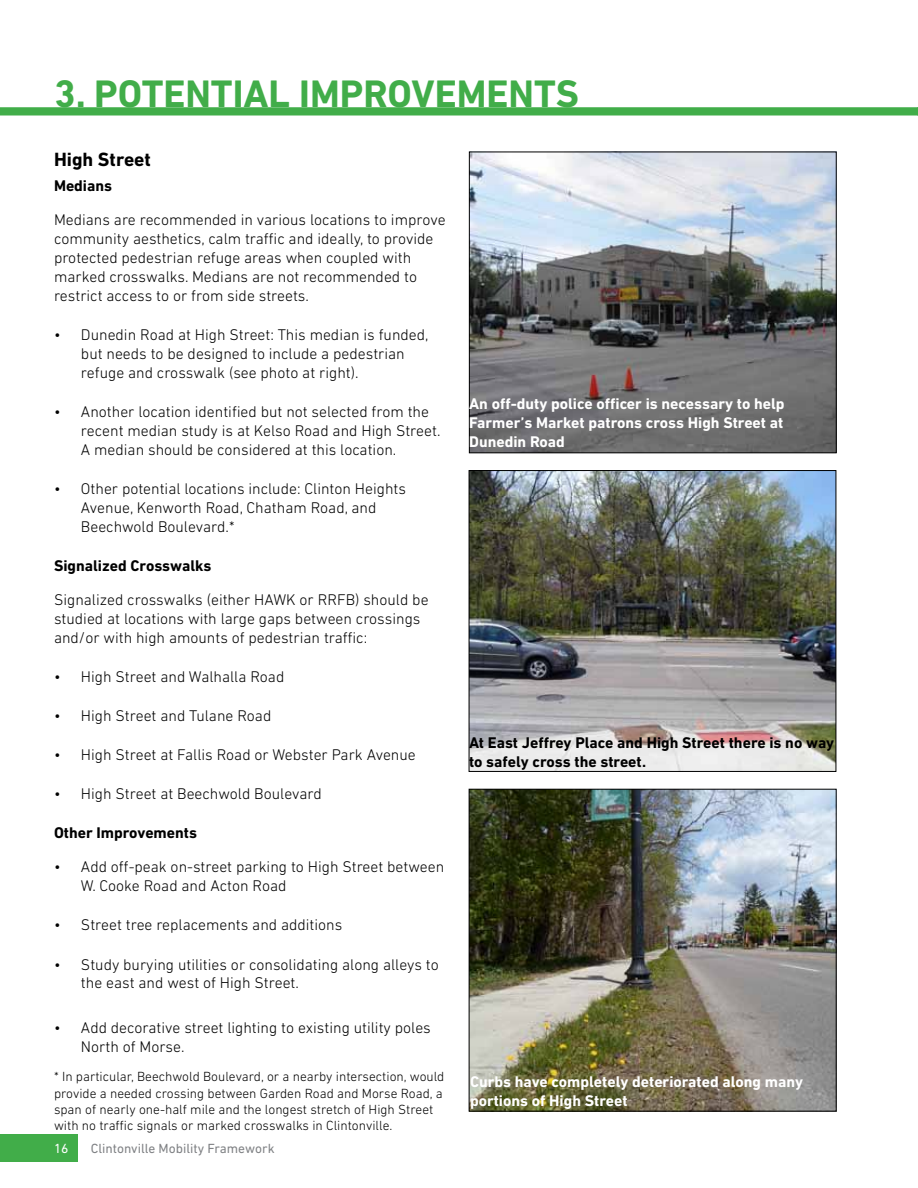
<style>
.page{position:relative;width:918px;height:1188px;background:#fff}
.page>*{position:absolute;margin:0;border:0;box-sizing:border-box;transform-origin:0 0}
.t1{font:700 39px "DIN Next LT Pro";color:#41ad49}
.t2{font:700 19.5px "DIN Next LT Pro";color:#000}
.t3{font:300 15.75px/18.9px "DIN Next LT Pro";color:#000}
.t4{font:700 15.75px/18.9px "DIN Next LT Pro";color:#fff;text-align:justify}
.t5{font:700 15.75px/18.9px "DIN Next LT Pro";color:#000}
.t6{font:300 13.5px/16.2px "DIN Next LT Pro";color:#000}
.t7{font:13.5px "DIN Next LT Pro";color:#808285}
.t8{font:13.5px "DIN Next LT Pro";color:#fff}
</style>
<div class="page">
<div style="left:0;top:1134px;width:78px;height:28px;background:#41ad49"></div>
<div style="left:0;top:108px;width:918px;height:7px;background:#41ad49"></div>
<div style="left:0;top:107px;width:918px;height:9px;border:2px solid #41ad49"></div>
<img style="left:471px;top:472px;width:363px;height:298px">
<div style="left:469px;top:470px;width:367px;height:302px;border:1px solid #000"></div>
<img style="left:471px;top:791px;width:363px;height:318px">
<div style="left:469px;top:789px;width:367px;height:322px;border:1px solid #000"></div>
<img style="left:471px;top:154px;width:363px;height:297px">
<div style="left:469px;top:152px;width:367px;height:301px;border:1px solid #000"></div>
<h1 class="t1" style="left:54px;top:70px;width:527px">3. POTENTIAL IMPROVEMENTS</h1>
<p class="t2" style="left:54px;top:148px;width:99px">High Street</p>
<p class="t5" style="left:54px;top:177px;width:60px">Medians</p>
<p class="t3" style="left:54px;top:210px;width:393px">Medians are recommended in various locations to improve community aesthetics, calm traffic and ideally, to provide protected pedestrian refuge areas when coupled with marked crosswalks. Medians are not recommended to restrict access to or from side streets.</p>
<p class="t3" style="left:81px;top:325px;width:349px;text-indent:-27px">• Dunedin Road at High Street: This median is funded, but needs to be designed to include a pedestrian refuge and crosswalk (see photo at right).</p>
<p class="t3" style="left:81px;top:402px;width:361px;text-indent:-27px">• Another location identified but not selected from the recent median study is at Kelso Road and High Street.<br>A median should be considered at this location.</p>
<p class="t3" style="left:81px;top:479px;width:327px;text-indent:-27px">• Other potential locations include: Clinton Heights<br>Avenue, Kenworth Road, Chatham Road, and<br>Beechwold Boulevard.*</p>
<p class="t5" style="left:54px;top:556px;width:159px">Signalized Crosswalks</p>
<p class="t3" style="left:54px;top:590px;width:376px">Signalized crosswalks (either HAWK or RRFB) should be studied at locations with large gaps between crossings and/or with high amounts of pedestrian traffic:</p>
<p class="t3" style="left:54px;top:667px;width:232px">• High Street and Walhalla Road</p>
<p class="t3" style="left:54px;top:706px;width:219px">• High Street and Tulane Road</p>
<p class="t3" style="left:54px;top:745px;width:363px">• High Street at Fallis Road or Webster Park Avenue</p>
<p class="t3" style="left:54px;top:784px;width:269px">• High Street at Beechwold Boulevard</p>
<p class="t5" style="left:54px;top:824px;width:145px">Other Improvements</p>
<p class="t3" style="left:81px;top:857px;width:365px;text-indent:-27px">• Add off-peak on-street parking to High Street between<br>W. Cooke Road and Acton Road</p>
<p class="t3" style="left:54px;top:915px;width:290px">• Street tree replacements and additions</p>
<p class="t3" style="left:81px;top:955px;width:359px;text-indent:-27px">• Study burying utilities or consolidating along alleys to the east and west of High Street.</p>
<p class="t3" style="left:81px;top:1018px;width:351px;text-indent:-27px">• Add decorative street lighting to existing utility poles<br>North of Morse.</p>
<p class="t6" style="left:54px;top:1069px;width:392px">* In particular, Beechwold Boulevard, or a nearby intersection, would provide a needed crossing between Garden Road and Morse Road, a span of nearly one-half mile and the longest stretch of High Street with no traffic signals or marked crosswalks in Clintonville.</p>
<p class="t8" style="left:54px;top:1141px;width:16px">16</p>
<p class="t7" style="left:91px;top:1141px;width:185px">Clintonville Mobility Framework</p>
<p class="t4" style="left:469px;top:394px;width:317px">An off-duty police officer is necessary to help Farmer’s Market patrons cross High Street at Dunedin Road</p>
<p class="t5" style="left:469px;top:733px;width:367px">At East Jeffrey Place and High Street there is no way to safely cross the street.</p>
<p class="t4" style="left:470px;top:1072px;width:335px">Curbs have completely deteriorated along many portions of High Street</p>
</div>
